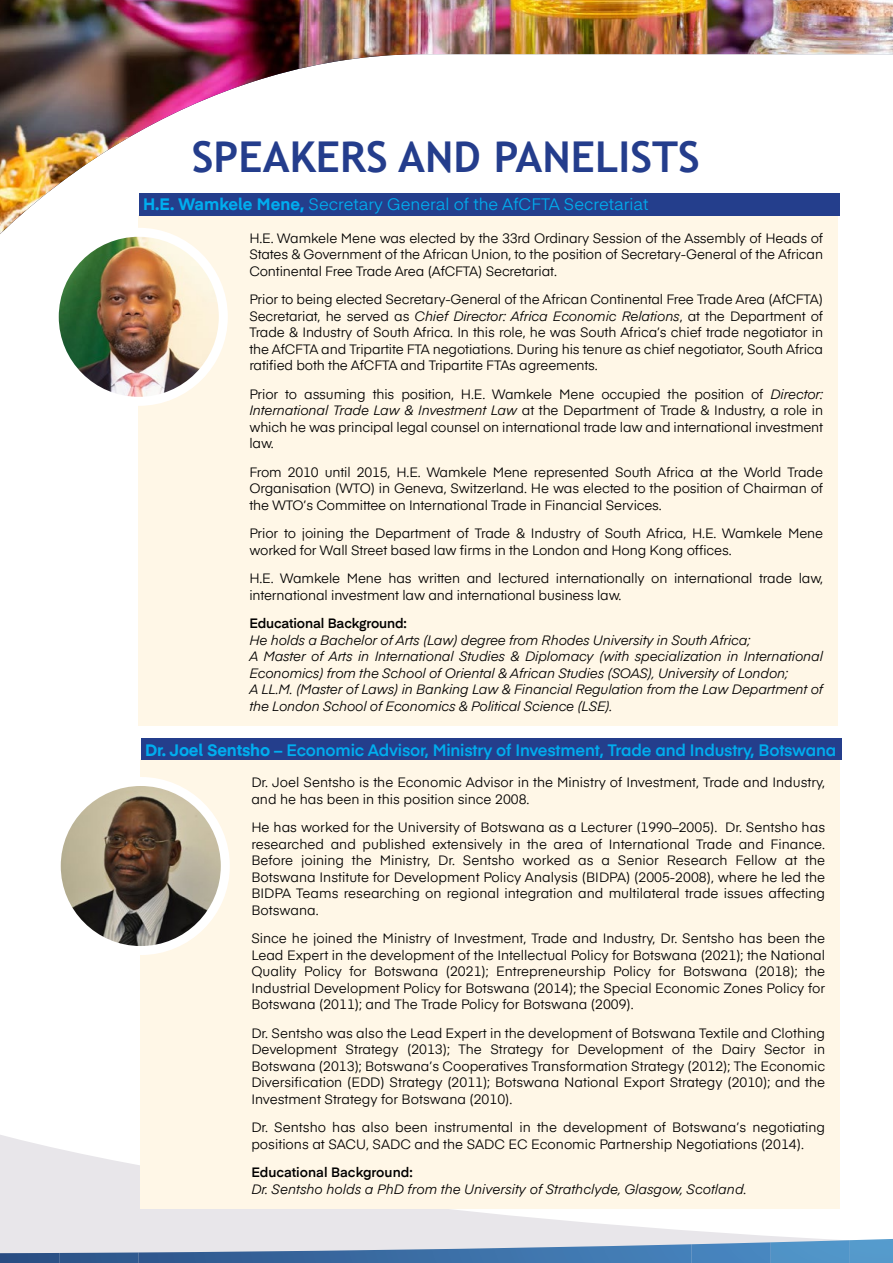
<style>
.page{position:relative;width:893px;height:1263px;background:#fff}
.page>*{position:absolute;margin:0;border:0;box-sizing:border-box;transform-origin:0 0}
.t1{font:700 42.45px "Trebuchet MS";color:#243d8c}
.t2{font:600 16.5px "Eina 03";letter-spacing:-.01em;color:#00aeef}
.t3{font:16.5px "Eina 02";color:#00aeef}
.t4{font:13.5px/16.5px "Eina 03";letter-spacing:-.01em;color:#000;text-align:justify}
.t5{font:italic 13.5px/16.5px "Eina 03";letter-spacing:-.01em;color:#000}
.t6{font:600 13.5px "Eina 02";letter-spacing:-.01em;color:#000}
.t7{font:600 13.5px "Eina 01";color:#000}
.s1{font-family:"Eina 04";font-weight:700}
.s2{font-style:italic}
</style>
<div class="page">
<img style="left:0;top:0;width:893px;height:234px">
<svg style="left:0;top:1129px;width:817px;height:110px;fill:#e8e6ea"></svg>
<svg style="left:0;top:1239px;width:893px;height:24px;background:#7fa0c4"></svg>
<div style="left:139px;top:215px;width:699px;height:511px;background:#fff7e7"></div>
<div style="left:139px;top:193px;width:700px;height:22px;background:#243e8c"></div>
<img style="left:54px;top:232px;width:169px;height:169px;border-radius:85px">
<div style="left:50px;top:228px;width:178px;height:178px;border:9px solid #fff;border-radius:50%"></div>
<div style="left:141px;top:760px;width:699px;height:449px;background:#fff7e7"></div>
<div style="left:141px;top:739px;width:700px;height:21px;background:#243e8c"></div>
<img style="left:56px;top:781px;width:169px;height:169px;border-radius:85px">
<div style="left:52px;top:777px;width:178px;height:178px;border:9px solid #fff;border-radius:50%"></div>
<h1 class="t1" style="left:192px;top:130px;width:509px">SPEAKERS AND PANELISTS</h1>
<p class="t3" style="left:143px;top:192px;width:507px"><span class="s1">H.E. Wamkele Mene,</span> Secretary General of the AfCFTA Secretariat</p>
<p class="t4" style="left:249px;top:229px;width:575px">H.E. Wamkele Mene was elected by the 33rd Ordinary Session of the Assembly of Heads of States &amp; Government of the African Union, to the position of Secretary-General of the African Continental Free Trade Area (AfCFTA) Secretariat.</p>
<p class="t4" style="left:249px;top:290px;width:575px">Prior to being elected Secretary-General of the African Continental Free Trade Area (AfCFTA)<br>Secretariat, he served as <span class="s2">Chief Director: Africa Economic Relations</span>, at the Department of Trade &amp; Industry of South Africa. In this role, he was South Africa’s chief trade negotiator in the AfCFTA and Tripartite FTA negotiations. During his tenure as chief negotiator, South Africa ratified both the AfCFTA and Tripartite FTAs agreements.</p>
<p class="t4" style="left:249px;top:385px;width:575px">Prior to assuming this position, H.E. Wamkele Mene occupied the position of <span class="s2">Director:<br>International Trade Law &amp; Investment Law</span> at the Department of Trade &amp; Industry, a role in which he was principal legal counsel on international trade law and international investment law.</p>
<p class="t4" style="left:249px;top:463px;width:575px">From 2010 until 2015, H.E. Wamkele Mene represented South Africa at the World Trade Organisation (WTO) in Geneva, Switzerland. He was elected to the position of Chairman of the WTO’s Committee on International Trade in Financial Services.</p>
<p class="t4" style="left:249px;top:524px;width:575px">Prior to joining the Department of Trade &amp; Industry of South Africa, H.E. Wamkele Mene worked for Wall Street based law firms in the London and Hong Kong offices.</p>
<p class="t4" style="left:249px;top:569px;width:575px">H.E. Wamkele Mene has written and lectured internationally on international trade law, international investment law and international business law.</p>
<p class="t6" style="left:249px;top:613px;width:159px">Educational Background:</p>
<p class="t5" style="left:249px;top:631px;width:575px">He holds a Bachelor of Arts (Law) degree from Rhodes University in South Africa;<br>A Master of Arts in International Studies &amp; Diplomacy (with specialization in International Economics) from the School of Oriental &amp; African Studies (SOAS), University of London;<br>A LL.M. (Master of Laws) in Banking Law &amp; Financial Regulation from the Law Department of the London School of Economics &amp; Political Science (LSE).</p>
<p class="t2" style="left:145px;top:737px;width:693px"><span class="s1">Dr. Joel Sentsho</span> – Economic Advisor, Ministry of Investment, Trade and Industry, Botswana</p>
<p class="t4" style="left:251px;top:773px;width:575px">Dr. Joel Sentsho is the Economic Advisor in the Ministry of Investment, Trade and Industry, and he has been in this position since 2008.</p>
<p class="t4" style="left:251px;top:818px;width:575px">He has worked for the University of Botswana as a Lecturer (1990–2005). Dr. Sentsho has researched and published extensively in the area of International Trade and Finance.<br>Before joining the Ministry, Dr. Sentsho worked as a Senior Research Fellow at the Botswana Institute for Development Policy Analysis (BIDPA) (2005-2008), where he led the BIDPA Teams researching on regional integration and multilateral trade issues affecting Botswana.</p>
<p class="t4" style="left:251px;top:929px;width:575px">Since he joined the Ministry of Investment, Trade and Industry, Dr. Sentsho has been the Lead Expert in the development of the Intellectual Policy for Botswana (2021); the National Quality Policy for Botswana (2021); Entrepreneurship Policy for Botswana (2018); the Industrial Development Policy for Botswana (2014); the Special Economic Zones Policy for Botswana (2011); and The Trade Policy for Botswana (2009).</p>
<p class="t4" style="left:251px;top:1024px;width:575px">Dr. Sentsho was also the Lead Expert in the development of Botswana Textile and Clothing Development Strategy (2013); The Strategy for Development of the Dairy Sector in Botswana (2013); Botswana’s Cooperatives Transformation Strategy (2012); The Economic Diversification (EDD) Strategy (2011); Botswana National Export Strategy (2010); and the Investment Strategy for Botswana (2010).</p>
<p class="t4" style="left:251px;top:1118px;width:575px">Dr. Sentsho has also been instrumental in the development of Botswana’s negotiating positions at SACU, SADC and the SADC EC Economic Partnership Negotiations (2014).</p>
<p class="t7" style="left:251px;top:1162px;width:163px">Educational Background:</p>
<p class="t5" style="left:251px;top:1180px;width:497px">Dr. Sentsho holds a PhD from the University of Strathclyde, Glasgow, Scotland.</p>
</div>
